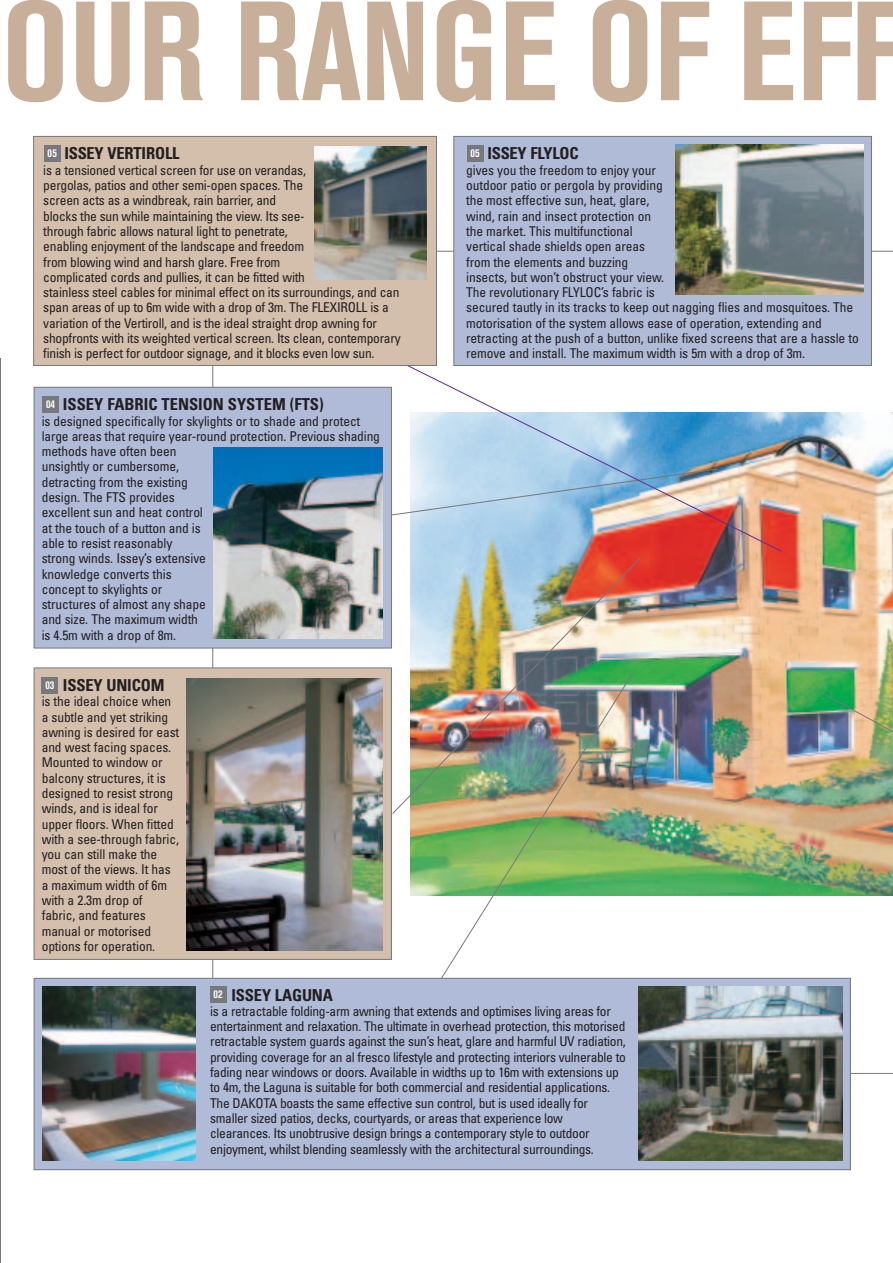
<style>
.page{position:relative;width:893px;height:1263px;background:#fff}
.page>*{position:absolute;margin:0;border:0;box-sizing:border-box;transform-origin:0 0}
.t1{font:700 condensed 139.5px "Akzidenz Grotesk BE";letter-spacing:.005em;color:#c8af99}
.t2{font:700 condensed 16.5px "Univers";letter-spacing:-.01em;color:#231f20}
.t3{font:condensed 13.5px/15.3px "Univers";letter-spacing:-.02em;color:#231f20}
.t4{font:700 condensed 11.4px "Akzidenz Grotesk BE";letter-spacing:.015em;color:#fff}
</style>
<div class="page">
<hr style="left:1px;top:358px;width:1px;height:904px;background:#76787b">
<img style="left:410px;top:413px;width:482px;height:483px">
<svg style="left:435px;top:815px;width:198px;height:163px"></svg>
<div style="left:34px;top:978px;width:816px;height:192px;background:#b0bbd8"></div>
<div style="left:34px;top:978px;width:816px;height:192px;border:1px solid #76787b"></div>
<img style="left:42px;top:987px;width:153px;height:173px">
<img style="left:639px;top:987px;width:203px;height:174px">
<div style="left:210px;top:987px;width:17px;height:16px;background:#76787b"></div>
<img style="left:391px;top:557px;width:250px;height:258px">
<div style="left:34px;top:668px;width:357px;height:291px;background:#d4bfad"></div>
<div style="left:34px;top:668px;width:358px;height:292px;border:1px solid #76787b"></div>
<img style="left:187px;top:679px;width:195px;height:271px">
<div style="left:42px;top:677px;width:16px;height:16px;background:#76787b"></div>
<div style="left:34px;top:387px;width:357px;height:261px;background:#b0bbd8"></div>
<div style="left:34px;top:387px;width:358px;height:261px;border:1px solid #76787b"></div>
<img style="left:214px;top:448px;width:168px;height:190px">
<div style="left:42px;top:396px;width:17px;height:16px;background:#76787b"></div>
<img style="left:404px;top:366px;width:378px;height:186px">
<div style="left:34px;top:136px;width:402px;height:229px;background:#d4bfad"></div>
<div style="left:33px;top:136px;width:404px;height:230px;border:1px solid #76787b"></div>
<div style="left:44px;top:145px;width:16px;height:16px;background:#76787b"></div>
<img style="left:821px;top:692px;width:71px;height:287px">
<div style="left:454px;top:136px;width:417px;height:229px;background:#b0bbd8"></div>
<div style="left:453px;top:136px;width:418px;height:230px;border:1px solid #76787b"></div>
<div style="left:467px;top:145px;width:16px;height:16px;background:#76787b"></div>
<img style="left:314px;top:146px;width:112px;height:133px">
<img style="left:675px;top:145px;width:188px;height:149px">
<h1 class="t1" style="left:2px;top:2px;width:905px">OUR RANGE OF EFF</h1>
<p class="t2" style="left:65px;top:147px;width:116px">ISSEY VERTIROLL</p>
<p class="t3" style="left:43px;top:163px;width:359px">is a tensioned vertical screen for use on verandas,<br>pergolas, patios and other semi-open spaces. The<br>screen acts as a windbreak, rain barrier, and<br>blocks the sun while maintaining the view. Its see-<br>through fabric allows natural light to penetrate,<br>enabling enjoyment of the landscape and freedom<br>from blowing wind and harsh glare. Free from<br>complicated cords and pullies, it can be fitted with<br>stainless steel cables for minimal effect on its surroundings, and can span areas of up to 6m wide with a drop of 3m. The FLEXIROLL is a variation of the Vertiroll, and is the ideal straight drop awning for shopfronts with its weighted vertical screen. Its clean, contemporary finish is perfect for outdoor signage, and it blocks even low sun.</p>
<p class="t4" style="left:48px;top:149px;width:11px">05</p>
<p class="t2" style="left:487px;top:147px;width:93px">ISSEY FLYLOC</p>
<p class="t3" style="left:466px;top:163px;width:394px">gives you the freedom to enjoy your<br>outdoor patio or pergola by providing<br>the most effective sun, heat, glare,<br>wind, rain and insect protection on<br>the market. This multifunctional<br>vertical shade shields open areas<br>from the elements and buzzing<br>insects, but won’t obstruct your view.<br>The revolutionary FLYLOC’s fabric is<br>secured tautly in its tracks to keep out nagging flies and mosquitoes. The motorisation of the system allows ease of operation, extending and retracting at the push of a button, unlike fixed screens that are a hassle to remove and install. The maximum width is 5m with a drop of 3m.</p>
<p class="t4" style="left:470px;top:149px;width:11px">05</p>
<p class="t2" style="left:63px;top:398px;width:262px">ISSEY FABRIC TENSION SYSTEM (FTS)</p>
<p class="t3" style="left:42px;top:414px;width:340px">is designed specifically for skylights or to shade and protect large areas that require year-round protection. Previous shading methods have often been<br>unsightly or cumbersome,<br>detracting from the existing<br>design. The FTS provides<br>excellent sun and heat control<br>at the touch of a button and is<br>able to resist reasonably<br>strong winds. Issey’s extensive<br>knowledge converts this<br>concept to skylights or<br>structures of almost any shape<br>and size. The maximum width<br>is 4.5m with a drop of 8m.</p>
<p class="t4" style="left:46px;top:400px;width:10px">04</p>
<p class="t2" style="left:63px;top:679px;width:103px">ISSEY UNICOM</p>
<p class="t3" style="left:42px;top:695px;width:139px">is the ideal choice when a subtle and yet striking awning is desired for east and west facing spaces.<br>Mounted to window or balcony structures, it is designed to resist strong winds, and is ideal for upper floors. When fitted with a see-through fabric, you can still make the most of the views. It has a maximum width of 6m with a 2.3m drop of fabric, and features manual or motorised options for operation.</p>
<p class="t4" style="left:45px;top:681px;width:11px">03</p>
<p class="t2" style="left:231px;top:989px;width:103px">ISSEY LAGUNA</p>
<p class="t3" style="left:210px;top:1005px;width:417px">is a retractable folding-arm awning that extends and optimises living areas for entertainment and relaxation. The ultimate in overhead protection, this motorised retractable system guards against the sun’s heat, glare and harmful UV radiation, providing coverage for an al fresco lifestyle and protecting interiors vulnerable to fading near windows or doors. Available in widths up to 16m with extensions up to 4m, the Laguna is suitable for both commercial and residential applications.<br>The DAKOTA boasts the same effective sun control, but is used ideally for smaller sized patios, decks, courtyards, or areas that experience low clearances. Its unobtrusive design brings a contemporary style to outdoor enjoyment, whilst blending seamlessly with the architectural surroundings.</p>
<p class="t4" style="left:213px;top:990px;width:11px">02</p>
</div>
